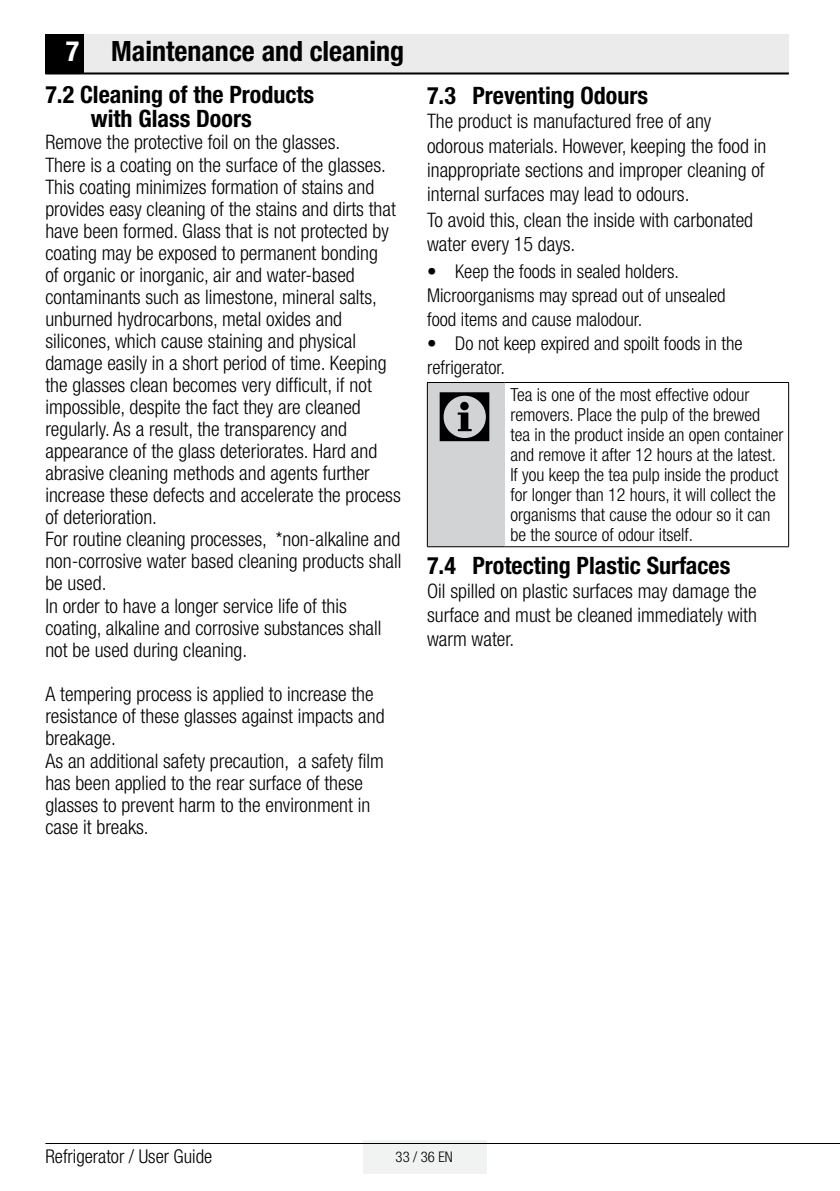
<style>
.page{position:relative;width:840px;height:1191px;background:#fff}
.page>*{position:absolute;margin:0;border:0;box-sizing:border-box;transform-origin:0 0}
.t1{font:72px "ZIWARNUN";color:#000}
.t2{font:700 condensed 28px "Helvetica Neue LT Pro";color:#000}
.t3{font:700 condensed 24px/24px "Helvetica Neue LT Pro";color:#000}
.t4{font:300 condensed 20px/22px "Helvetica Neue LT Pro";color:#000}
.t5{font:300 condensed 19px/24px "Helvetica Neue LT Pro";color:#000}
.t6{font:300 condensed 18px/20px "Helvetica Neue LT Pro";color:#000}
.t7{font:300 condensed 14.6px "Helvetica Neue LT Pro";color:#000}
.s1{color:#fff}
</style>
<div class="page">
<div style="left:363px;top:1140px;width:123px;height:33px;background:#f1f2f2"></div>
<hr style="left:45px;top:1143px;width:794px;height:1px;background:#000">
<div style="left:45px;top:34px;width:40px;height:40px;background:#000"></div>
<div style="left:85px;top:34px;width:703px;height:40px;background:#ebebec"></div>
<hr style="left:45px;top:72px;width:743px;height:2px;background:#000">
<div style="left:427px;top:382px;width:77px;height:165px;background:#d1d3d4"></div>
<hr style="left:427px;top:546px;width:77px;height:1px;background:#000">
<hr style="left:504px;top:546px;width:284px;height:1px;background:#000">
<hr style="left:427px;top:383px;width:1px;height:163px;background:#000">
<hr style="left:787px;top:383px;width:1px;height:163px;background:#000">
<hr style="left:427px;top:382px;width:77px;height:1px;background:#000">
<hr style="left:504px;top:382px;width:284px;height:1px;background:#000">
<h2 class="t2" style="left:66px;top:34px;width:340px"><span class="s1">7</span> Maintenance and cleaning</h2>
<p class="t3" style="left:91px;top:82px;width:225px;text-indent:-45px">7.2 Cleaning of the Products with Glass Doors</p>
<p class="t4" style="left:45px;top:131px;width:357px">Remove the protective foil on the glasses.<br>There is a coating on the surface of the glasses.<br>This coating minimizes formation of stains and provides easy cleaning of the stains and dirts that have been formed. Glass that is not protected by coating may be exposed to permanent bonding<br>of organic or inorganic, air and water-based contaminants such as limestone, mineral salts, unburned hydrocarbons, metal oxides and silicones, which cause staining and physical damage easily in a short period of time. Keeping the glasses clean becomes very difficult, if not impossible, despite the fact they are cleaned regularly. As a result, the transparency and appearance of the glass deteriorates. Hard and abrasive cleaning methods and agents further increase these defects and accelerate the process of deterioration.<br>For routine cleaning processes, *non-alkaline and non-corrosive water based cleaning products shall be used.<br>In order to have a longer service life of this coating, alkaline and corrosive substances shall not be used during cleaning.</p>
<p class="t4" style="left:45px;top:683px;width:340px">A tempering process is applied to increase the resistance of these glasses against impacts and breakage.<br>As an additional safety precaution, a safety film has been applied to the rear surface of these glasses to prevent harm to the environment in case it breaks.</p>
<p class="t3" style="left:427px;top:84px;width:222px">7.3 Preventing Odours</p>
<p class="t4" style="left:427px;top:109px;width:340px;line-height:24px">The product is manufactured free of any odorous materials. However, keeping the food in inappropriate sections and improper cleaning of internal surfaces may lead to odours.</p>
<p class="t4" style="left:427px;top:208px;width:327px;line-height:24px">To avoid this, clean the inside with carbonated water every 15 days.</p>
<p class="t5" style="left:427px;top:259px;width:300px">• Keep the foods in sealed holders.<br>Microorganisms may spread out of unsealed food items and cause malodour.</p>
<p class="t5" style="left:427px;top:331px;width:317px">• Do not keep expired and spoilt foods in the refrigerator.</p>
<h1 class="t1" style="left:435px;top:379px;width:63px">C</h1>
<p class="t6" style="left:510px;top:384px;width:274px">Tea is one of the most effective odour removers. Place the pulp of the brewed tea in the product inside an open container and remove it after 12 hours at the latest.<br>If you keep the tea pulp inside the product for longer than 12 hours, it will collect the organisms that cause the odour so it can be the source of odour itself.</p>
<p class="t3" style="left:427px;top:553px;width:304px">7.4 Protecting Plastic Surfaces</p>
<p class="t4" style="left:427px;top:579px;width:331px;line-height:24px;text-align:justify">Oil spilled on plastic surfaces may damage the surface and must be cleaned immediately with warm water.</p>
<p class="t5" style="left:45px;top:1143px;width:168px">Refrigerator / User Guide</p>
<p class="t7" style="left:395px;top:1148px;width:59px">33 / 36 EN</p>
</div>
